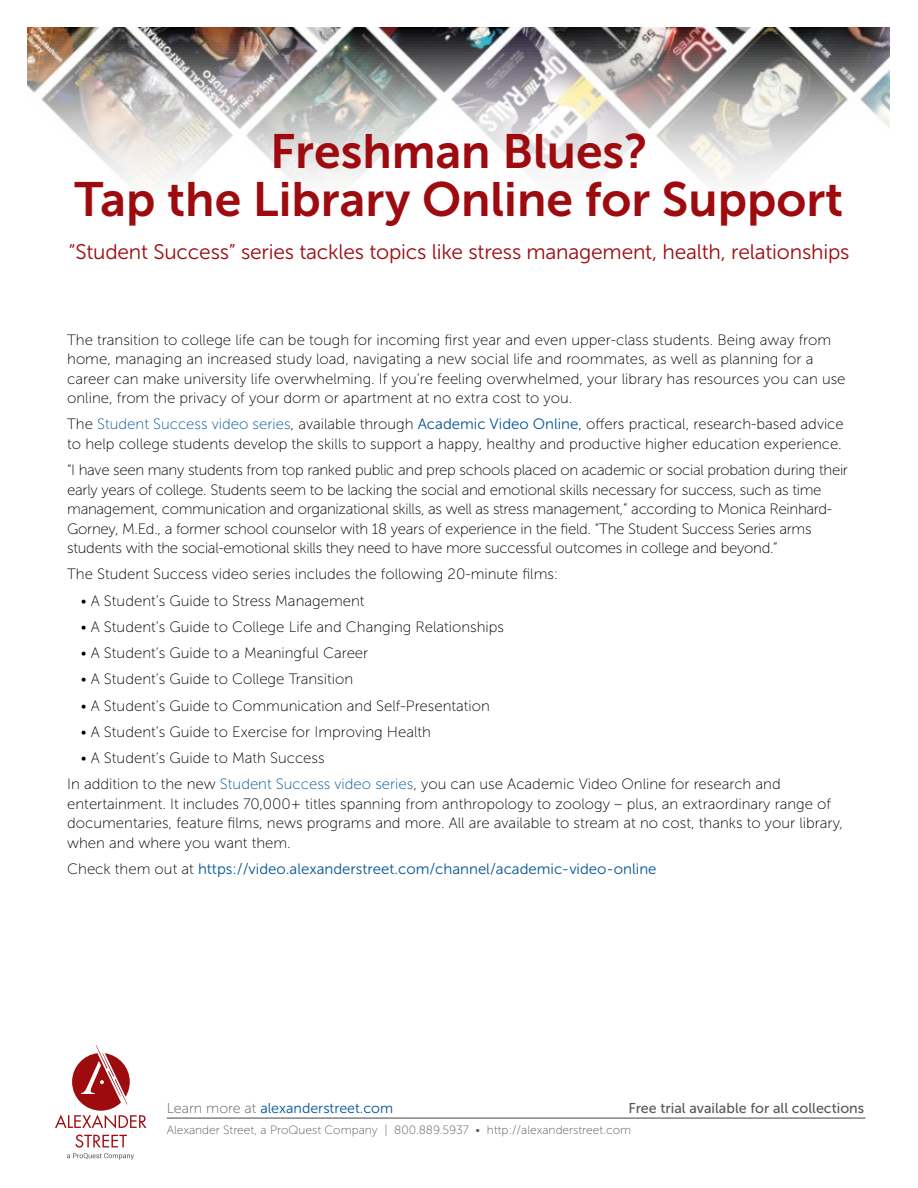
<style>
.page{position:relative;width:918px;height:1188px;background:#fff}
.page>*{position:absolute;margin:0;border:0;box-sizing:border-box;transform-origin:0 0}
.t1{font:48px/48px "Museo Sans 700";color:#9e0b0f;text-align:center}
.t2{font:21px "Museo Sans 300";letter-spacing:-.01em;color:#9e0b0f}
.t3{font:15px/19.5px "Museo Sans 100";color:#000}
.t4{font:15px/19.5px "Museo Sans 100";letter-spacing:-.02em;color:#000}
.t5{font:15px "Museo Sans 300";color:#035595}
.t6{font:14.25px "Museo Sans 500";color:#58595b}
.t7{font:14.25px "Museo Sans 300";color:#035595}
.t8{font:12px "Museo Sans 100";color:#58595b}
.s1{color:#035595}
.s2{font-family:"Museo Sans 300";color:#035595}
.s3{font-family:"Museo Sans 100";color:#000}
.s4{font-family:"Museo Sans 100";color:#58595b}
</style>
<div class="page">
<hr style="left:167px;top:1118px;width:699px;height:1px;background:#58595b">
<svg style="left:55px;top:1045px;width:91px;height:84px"></svg>
<svg style="left:67px;top:1135px;width:67px;height:25px"></svg>
<img style="left:27px;top:27px;width:863px;height:153px">
<h1 class="t1" style="left:75px;top:127px;width:770px">Freshman Blues?<br>Tap the Library Online for Support</h1>
<h2 class="t2" style="left:69px;top:240px;width:782px">“Student Success” series tackles topics like stress management, health, relationships</h2>
<p class="t3" style="left:67px;top:330px;width:780px">The transition to college life can be tough for incoming first year and even upper-class students. Being away from home, managing an increased study load, navigating a new social life and roommates, as well as planning for a career can make university life overwhelming. If you’re feeling overwhelmed, your library has resources you can use online, from the privacy of your dorm or apartment at no extra cost to you.</p>
<p class="t3" style="left:67px;top:415px;width:778px">The <span class="s1">Student Success video series</span>, available through <span class="s2">Academic Video Online</span>, offers practical, research-based advice to help college students develop the skills to support a happy, healthy and productive higher education experience.</p>
<p class="t4" style="left:67px;top:460px;width:782px">“I have seen many students from top ranked public and prep schools placed on academic or social probation during their early years of college. Students seem to be lacking the social and emotional skills necessary for success, such as time management, communication and organizational skills, as well as stress management,” according to Monica Reinhard-Gorney, M.Ed., a former school counselor with 18 years of experience in the field. “The Student Success Series arms students with the social-emotional skills they need to have more successful outcomes in college and beyond.”</p>
<p class="t3" style="left:67px;top:565px;width:493px">The Student Success video series includes the following 20-minute films:</p>
<p class="t3" style="left:81px;top:591px;width:285px">• A Student’s Guide to Stress Management</p>
<p class="t3" style="left:81px;top:617px;width:425px">• A Student’s Guide to College Life and Changing Relationships</p>
<p class="t3" style="left:81px;top:643px;width:289px">• A Student’s Guide to a Meaningful Career</p>
<p class="t3" style="left:81px;top:670px;width:274px">• A Student’s Guide to College Transition</p>
<p class="t3" style="left:81px;top:696px;width:411px">• A Student’s Guide to Communication and Self-Presentation</p>
<p class="t3" style="left:81px;top:722px;width:352px">• A Student’s Guide to Exercise for Improving Health</p>
<p class="t3" style="left:67px;top:745px;width:715px;line-height:26.2px;text-indent:14px">• A Student’s Guide to Math Success<br>In addition to the new <span class="s1">Student Success video series</span>, you can use Academic Video Online for research and</p>
<p class="t3" style="left:67px;top:794px;width:778px">entertainment. It includes 70,000+ titles spanning from anthropology to zoology – plus, an extraordinary range of documentaries, feature films, news programs and more. All are available to stream at no cost, thanks to your library, when and where you want them.</p>
<p class="t5" style="left:67px;top:861px;width:591px"><span class="s3">Check them out at</span> https://video.alexanderstreet.com/channel/academic-video-online</p>
<p class="t7" style="left:167px;top:1100px;width:228px"><span class="s4">Learn more at</span> alexanderstreet.com</p>
<p class="t6" style="left:628px;top:1100px;width:237px">Free trial available for all collections</p>
<p class="t8" style="left:167px;top:1124px;width:466px">Alexander Street, a ProQuest Company | 800.889.5937 • http://alexanderstreet.com</p>
</div>
